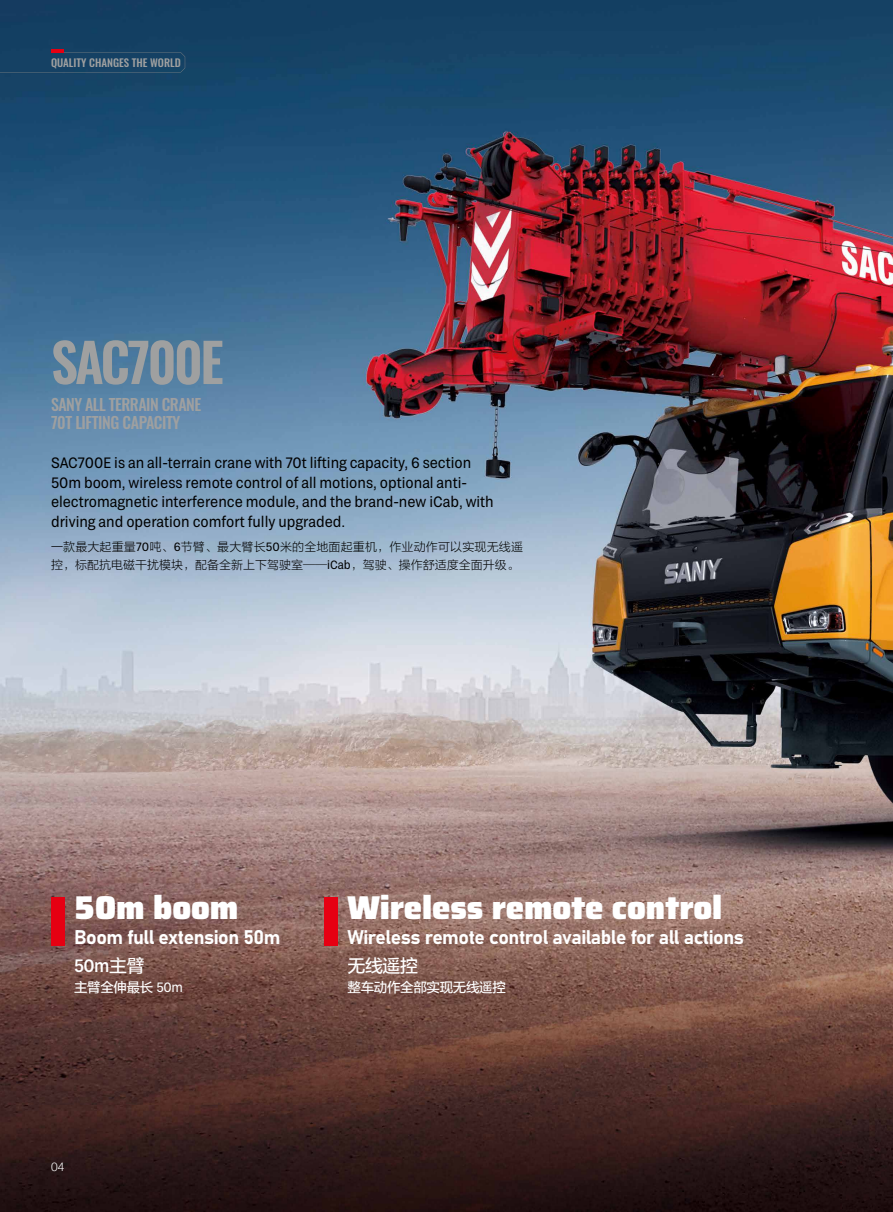
<style>
.page{position:relative;width:893px;height:1212px;background:#fff}
.page>*{position:absolute;margin:0;border:0;box-sizing:border-box;transform-origin:0 0}
.t1{font:600 53.4px "Oswald";letter-spacing:-.05em;color:#9fa0a0}
.t2{font:900 33px "Saira";letter-spacing:-.005em;color:#fff}
.t3{font:700 19.5px "Bahnschrift Static";letter-spacing:-.025em;color:#fff}
.t4{font:500 18px "TRY Grtsk Exa";color:#fff}
.t5{font:18px "FZLTZHUNHK GBK1 0";color:#fff}
.t6{font:500 16.05px/17.9px "Oswald";letter-spacing:-.03em;color:#9fa0a0}
.t7{font:15px/19.5px "TRY Grtsk Exa";color:#000}
.t8{font:13.5px "FZLTZHUNHK GBK1 0";letter-spacing:-.025em;color:#fff}
.t9{font:12px/18px "FZLTKHK GBK1 0";letter-spacing:.015em;color:#000}
.t10{font:300 12px "Helvetica Neue";color:#fff}
.t11{font:500 10.65px "Oswald";color:#9fa0a0}
.s1{font-family:"TRY Grtsk Exa"}
.s2{font-family:"FZLTZHUNHK GBK1 0";font-weight:400}
</style>
<div class="page">
<img style="left:0;top:0;width:893px;height:1212px">
<div style="left:51px;top:898px;width:14px;height:48px;background:#e60012"></div>
<div style="left:324px;top:898px;width:14px;height:48px;background:#e60012"></div>
<div style="left:0;top:49px;width:185px;height:23px;background:#154164"></div>
<p class="t11" style="left:51px;top:53px;width:131px">QUALITY CHANGES THE WORLD</p>
<h1 class="t1" style="left:51px;top:315px;width:174px">SAC700E</h1>
<p class="t6" style="left:51px;top:394px;width:152px">SANY ALL TERRAIN CRANE<br>70T LIFTING CAPACITY</p>
<p class="t7" style="left:51px;top:453px;width:444px">SAC700E is an all-terrain crane with 70t lifting capacity, 6 section 50m boom, wireless remote control of all motions, optional anti&shy;electromagnetic interference module, and the brand-new iCab, with driving and operation comfort fully upgraded.</p>
<p class="t9" style="left:51px;top:538px;width:473px">一款最大起重量<span class="s1">70</span>吨、<span class="s1">6</span>节臂、最大臂长<span class="s1">50</span>米的全地面起重机，作业动作可以实现无线遥控，标配抗电磁干扰模块，配备全新上下驾驶室——<span class="s1">iCab</span>，驾驶、操作舒适度全面升级。</p>
<h2 class="t2" style="left:74px;top:881px;width:166px">50m boom</h2>
<h3 class="t3" style="left:74px;top:924px;width:208px">Boom full extension 50m</h3>
<p class="t4" style="left:74px;top:954px;width:72px">50m<span class="s2">主臂</span></p>
<p class="t8" style="left:74px;top:980px;width:110px">主臂全伸最长 <span class="s1">50m</span></p>
<p class="t10" style="left:51px;top:1157px;width:15px">04</p>
<h2 class="t2" style="left:348px;top:881px;width:376px">Wireless remote control</h2>
<h3 class="t3" style="left:348px;top:924px;width:398px">Wireless remote control available for all actions</h3>
<p class="t5" style="left:348px;top:956px;width:72px">无线遥控</p>
<p class="t8" style="left:348px;top:980px;width:160px">整车动作全部实现无线遥控</p>
</div>
